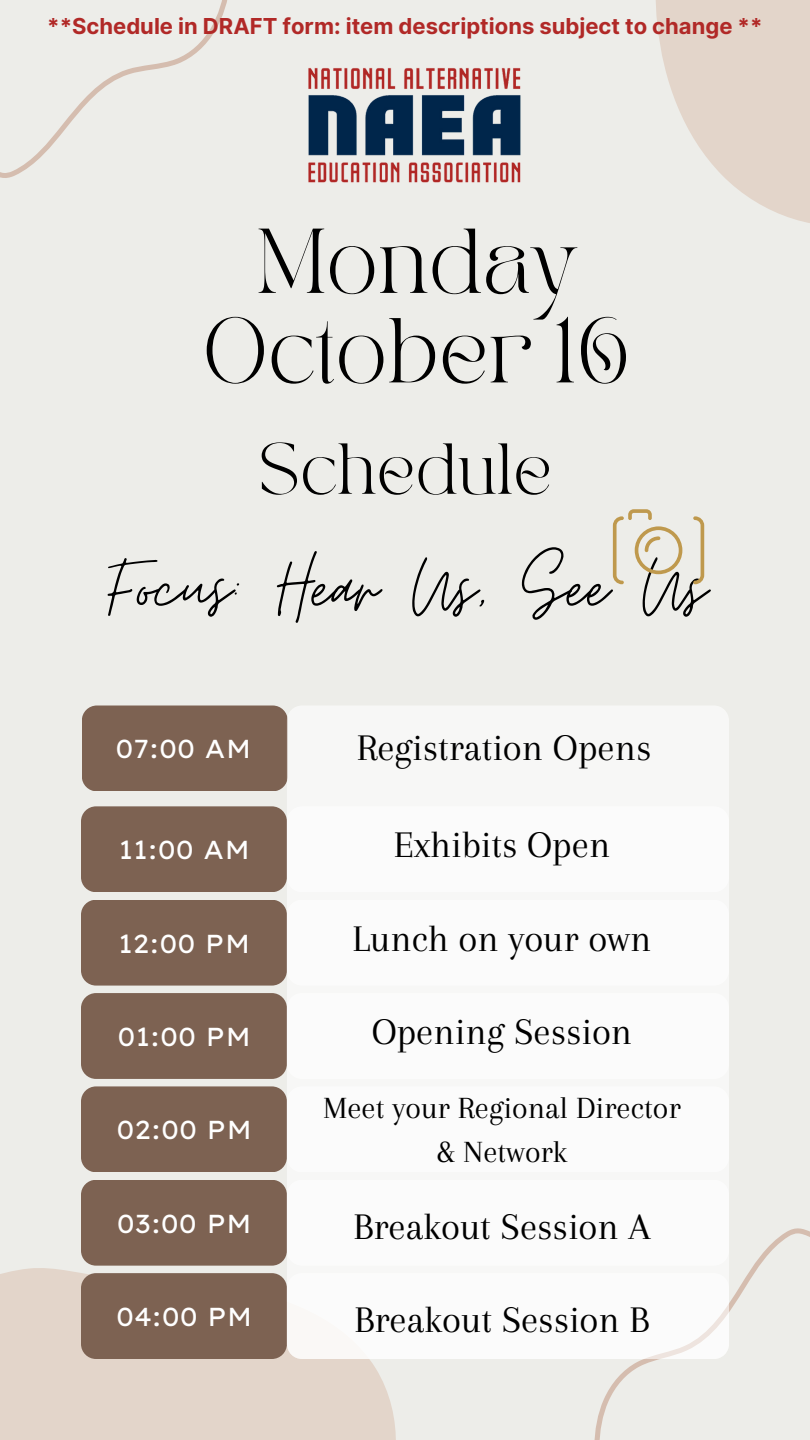
<style>
.page{position:relative;width:810px;height:1440px;background:#edede9}
.page>*{position:absolute;margin:0;border:0;box-sizing:border-box;transform-origin:0 0}
.t1{font:90px "Moon Time";color:#000}
.t2{font:64.3px/89.5px "TAN PEARL Regular";color:#000;text-align:center}
.t3{font:50.4px "TAN PEARL Regular";color:#000}
.t4{font:39px "Arapey";color:#000}
.t5{font:32px "Arapey";color:#000}
.t6{font:26px "Lexend Exa";color:#fff}
.t7{font:700 22px "Inter";color:#b12927}
</style>
<div class="page">
<div style="left:82px;top:706px;width:206px;height:85px;background:#7d6252;border-radius:15px"></div>
<div style="left:81px;top:993px;width:206px;height:86px;background:#7d6252;border-radius:15px"></div>
<div style="left:81px;top:806px;width:206px;height:86px;background:#7d6252;border-radius:15px"></div>
<div style="left:81px;top:1086px;width:206px;height:86px;background:#7d6252;border-radius:15px"></div>
<div style="left:81px;top:900px;width:206px;height:86px;background:#7d6252;border-radius:15px"></div>
<div style="left:81px;top:1180px;width:206px;height:86px;background:#7d6252;border-radius:15px"></div>
<div style="left:0;top:1268px;width:396px;height:172px;background:#e3d5ca"></div>
<svg style="left:656px;top:0;width:154px;height:223px;fill:#e3d5ca"></svg>
<div style="left:81px;top:1273px;width:206px;height:86px;background:#7d6252;border-radius:15px"></div>
<div style="left:287px;top:706px;width:442px;height:653px;background:#f7f7f6;border-radius:15px"></div>
<div style="left:287px;top:993px;width:442px;height:86px;background:#fff;border-radius:15px"></div>
<div style="left:287px;top:806px;width:442px;height:86px;background:#fff;border-radius:15px"></div>
<div style="left:287px;top:1086px;width:442px;height:86px;background:#fff;border-radius:15px"></div>
<div style="left:287px;top:900px;width:442px;height:86px;background:#fff;border-radius:15px"></div>
<svg style="left:594px;top:1228px;width:216px;height:212px"></svg>
<svg style="left:0;top:0;width:227px;height:178px"></svg>
<div style="left:287px;top:1180px;width:442px;height:86px;background:#fff;border-radius:15px"></div>
<div style="left:287px;top:1273px;width:442px;height:86px;background:#fff;border-radius:15px"></div>
<img style="left:308px;top:67px;width:213px;height:116px">
<svg style="left:693px;top:516px;width:11px;height:68px"></svg>
<svg style="left:613px;top:509px;width:69px;height:75px"></svg>
<p class="t7" style="left:47px;top:13px;width:717px">**Schedule in DRAFT form: item descriptions subject to change **</p>
<p class="t2" style="left:203px;top:223px;width:430px">Monday<br>October 16</p>
<p class="t3" style="left:259px;top:442px;width:295px">Schedule</p>
<p class="t1" style="left:108px;top:533px;width:600px">Focus: Hear Us, See Us</p>
<p class="t6" style="left:116px;top:732px;width:138px">07:00 AM</p>
<p class="t6" style="left:119px;top:833px;width:133px">11:00 AM</p>
<p class="t6" style="left:118px;top:927px;width:134px">12:00 PM</p>
<p class="t6" style="left:118px;top:1020px;width:135px">01:00 PM</p>
<p class="t6" style="left:117px;top:1113px;width:137px">02:00 PM</p>
<p class="t6" style="left:117px;top:1207px;width:137px">03:00 PM</p>
<p class="t6" style="left:116px;top:1300px;width:138px">04:00 PM</p>
<p class="t4" style="left:357px;top:727px;width:296px">Registration Opens</p>
<p class="t4" style="left:394px;top:823px;width:218px">Exhibits Open</p>
<p class="t4" style="left:353px;top:917px;width:300px">Lunch on your own</p>
<p class="t4" style="left:372px;top:1010px;width:262px">Opening Session</p>
<p class="t5" style="left:323px;top:1090px;width:359px">Meet your Regional Director</p>
<p class="t5" style="left:437px;top:1134px;width:132px">&amp; Network</p>
<p class="t4" style="left:353px;top:1205px;width:299px">Breakout Session A</p>
<p class="t4" style="left:355px;top:1298px;width:297px">Breakout Session B</p>
</div>
